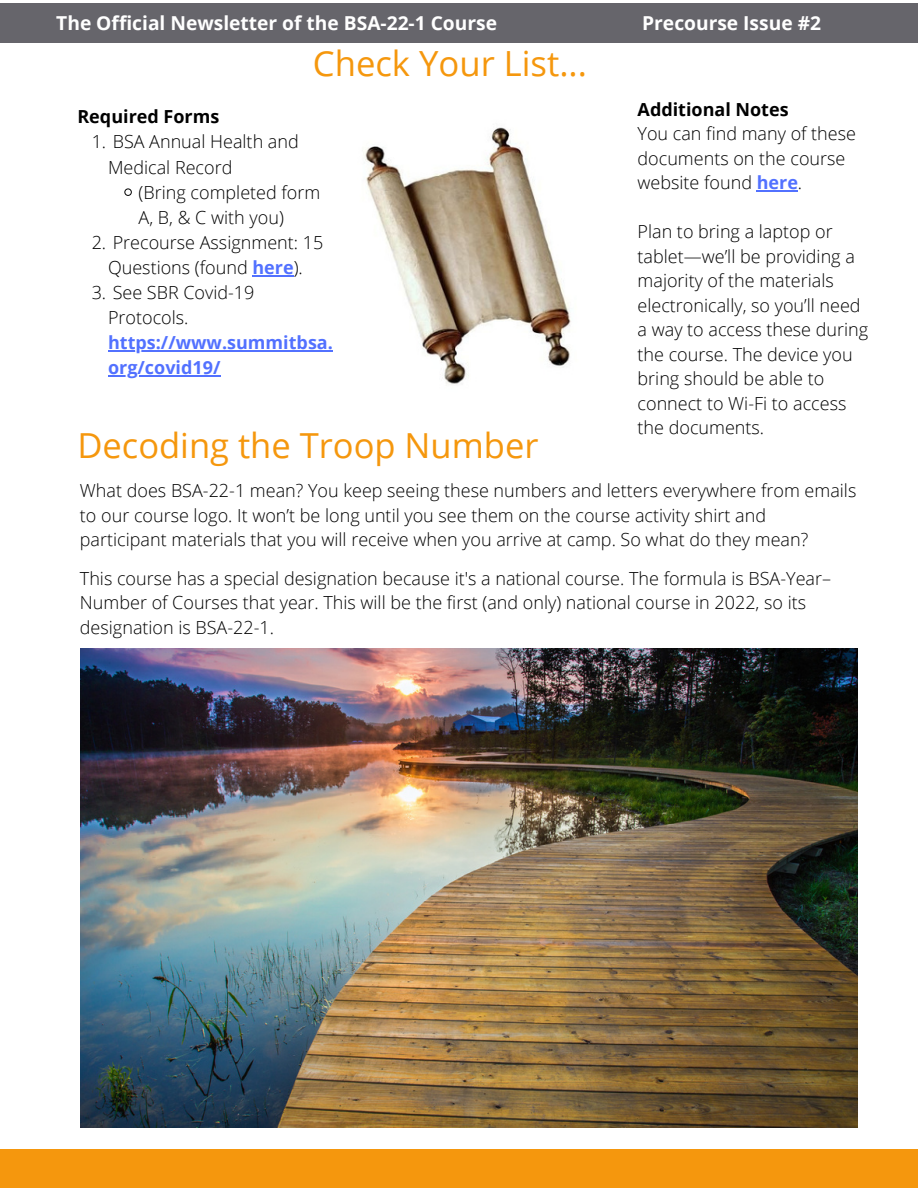
<style>
.page{position:relative;width:918px;height:1188px;background:#fff}
.page>*{position:absolute;margin:0;border:0;box-sizing:border-box;transform-origin:0 0}
.t1{font:34.65px "Open Sans";color:#f5970d}
.t2{font:34.5px "Open Sans";color:#f5970d}
.t3{font:700 19.2px "Open Sans";color:#fff}
.t4{font:300 18px/24.5px "Open Sans";color:#000}
.t5{font:700 18px/25px "Open Sans";color:#5271ff}
.t6{font:700 18px "Open Sans";color:#000}
.s1{font-weight:700;color:#5271ff}
</style>
<div class="page">
<div style="left:0;top:3px;width:918px;height:39px;background:#66656b"></div>
<div style="left:0;top:1149px;width:918px;height:39px;background:#f5970d"></div>
<img style="left:365px;top:127px;width:206px;height:258px">
<img style="left:80px;top:648px;width:778px;height:479px">
<svg style="left:125px;top:189px;width:6px;height:7px"></svg>
<hr style="left:252px;top:275px;width:42px;height:2px;background:#5271ff">
<hr style="left:108px;top:350px;width:225px;height:2px;background:#5271ff">
<hr style="left:108px;top:375px;width:112px;height:2px;background:#5271ff">
<hr style="left:757px;top:191px;width:41px;height:1px;background:#5271ff">
<p class="t3" style="left:56px;top:9px;width:442px">The Official Newsletter of the BSA-22-1 Course</p>
<p class="t3" style="left:642px;top:9px;width:180px">Precourse Issue #2</p>
<p class="t6" style="left:77px;top:104px;width:143px">Required Forms</p>
<h1 class="t1" style="left:313px;top:39px;width:276px">Check Your List...</h1>
<p class="t4" style="left:108px;top:129px;width:192px;line-height:25px;text-indent:-16px">1. BSA Annual Health and<br>Medical Record</p>
<p class="t4" style="left:139px;top:179px;width:183px;line-height:25px">(Bring completed form<br>A, B, &amp; C with you)</p>
<p class="t4" style="left:92px;top:229px;width:233px;line-height:25px;text-align:center">2. Precourse Assignment: 15<br>Questions (found <span class="s1">here</span>).</p>
<p class="t4" style="left:108px;top:279px;width:148px;line-height:25px;text-indent:-16px">3. See SBR Covid-19<br>Protocols.</p>
<p class="t5" style="left:108px;top:329px;width:226px">https://www.summitbsa. org/covid19/</p>
<h2 class="t2" style="left:77px;top:422px;width:462px">Decoding the Troop Number</h2>
<p class="t6" style="left:638px;top:96px;width:153px">Additional Notes</p>
<p class="t4" style="left:638px;top:121px;width:220px">You can find many of these documents on the course website found <span class="s1">here</span>.</p>
<p class="t4" style="left:638px;top:219px;width:232px">Plan to bring a laptop or tablet—we’ll be providing a majority of the materials electronically, so you’ll need a way to access these during the course. The device you bring should be able to connect to Wi-Fi to access the documents.</p>
<p class="t4" style="left:80px;top:478px;width:778px">What does BSA-22-1 mean? You keep seeing these numbers and letters everywhere from emails to our course logo. It won’t be long until you see them on the course activity shirt and participant materials that you will receive when you arrive at camp. So what do they mean?</p>
<p class="t4" style="left:80px;top:565px;width:753px">This course has a special designation because it's a national course. The formula is BSA-Year–<br>Number of Courses that year. This will be the first (and only) national course in 2022, so its designation is BSA-22-1.</p>
</div>
